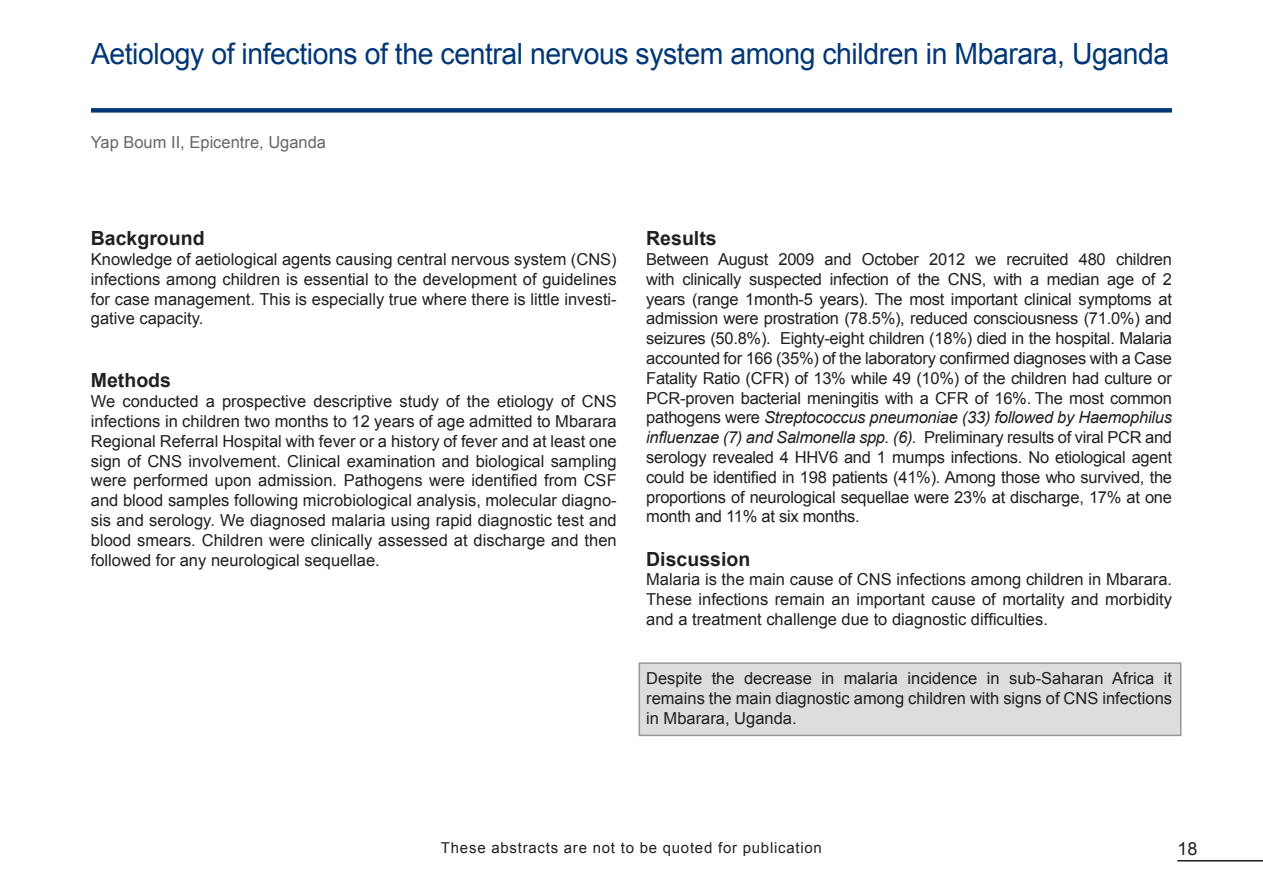
<style>
.page{position:relative;width:1263px;height:893px;background:#fff}
.page>*{position:absolute;margin:0;border:0;box-sizing:border-box;transform-origin:0 0}
.t1{font:29.25px "Arial";letter-spacing:-.015em;color:#013778}
.t2{font:700 19.5px "Arial";color:#231f20}
.t3{font:18px "Arial";color:#231f20}
.t4{font:16.5px/19.8px "Arial";color:#231f20;text-align:justify}
.t5{font:16.5px "Arial";color:#67676a}
.t6{font:15px "Arial";letter-spacing:.05em;color:#231f20}
.s1{font-style:italic}
</style>
<div class="page">
<div style="left:638px;top:662px;width:543px;height:74px;background:#dcdddf;border:2px solid #95979a"></div>
<div style="left:91px;top:108px;width:1081px;height:5px;background:#013778"></div>
<hr style="left:1177px;top:860px;width:86px;height:1px;background:#231f20">
<h1 class="t1" style="left:91px;top:35px;width:1080px">Aetiology of infections of the central nervous system among children in Mbarara, Uganda</h1>
<p class="t5" style="left:91px;top:131px;width:237px">Yap Boum II, Epicentre, Uganda</p>
<p class="t2" style="left:91px;top:226px;width:115px">Background</p>
<p class="t4" style="left:91px;top:250px;width:527px">Knowledge of aetiological agents causing central nervous system (CNS) infections among children is essential to the development of guidelines for case management. This is especially true where there is little investi&shy;gative capacity.</p>
<p class="t2" style="left:91px;top:368px;width:82px">Methods</p>
<p class="t4" style="left:91px;top:392px;width:527px">We conducted a prospective descriptive study of the etiology of CNS infections in children two months to 12 years of age admitted to Mbarara Regional Referral Hospital with fever or a history of fever and at least one sign of CNS involvement. Clinical examination and biological sampling were performed upon admission. Pathogens were identified from CSF and blood samples following microbiological analysis, molecular diagno&shy;sis and serology. We diagnosed malaria using rapid diagnostic test and blood smears. Children were clinically assessed at discharge and then followed for any neurological sequellae.</p>
<p class="t2" style="left:646px;top:226px;width:72px">Results</p>
<p class="t4" style="left:646px;top:250px;width:527px">Between August 2009 and October 2012 we recruited 480 children with clinically suspected infection of the CNS, with a median age of 2 years (range 1month-5 years). The most important clinical symptoms at admission were prostration (78.5%), reduced consciousness (71.0%) and seizures (50.8%). Eighty-eight children (18%) died in the hospital. Malaria accounted for 166 (35%) of the laboratory confirmed diagnoses with a Case Fatality Ratio (CFR) of 13% while 49 (10%) of the children had culture or PCR-proven bacterial meningitis with a CFR of 16%. The most common pathogens were <span class="s1">Streptococcus pneumoniae (33) followed by Haemophilus influenzae (7) and Salmonella spp. (6).</span> Preliminary results of viral PCR and serology revealed 4 HHV6 and 1 mumps infections. No etiological agent could be identified in 198 patients (41%). Among those who survived, the proportions of neurological sequellae were 23% at discharge, 17% at one month and 11% at six months.</p>
<p class="t2" style="left:646px;top:546px;width:106px">Discussion</p>
<p class="t4" style="left:646px;top:570px;width:527px">Malaria is the main cause of CNS infections among children in Mbarara.<br>These infections remain an important cause of mortality and morbidity and a treatment challenge due to diagnostic difficulties.</p>
<p class="t4" style="left:646px;top:669px;width:527px">Despite the decrease in malaria incidence in sub-Saharan Africa it remains the main diagnostic among children with signs of CNS infections in Mbarara, Uganda.</p>
<p class="t6" style="left:441px;top:837px;width:382px">These abstracts are not to be quoted for publication</p>
<p class="t3" style="left:1177px;top:837px;width:22px">18</p>
</div>
